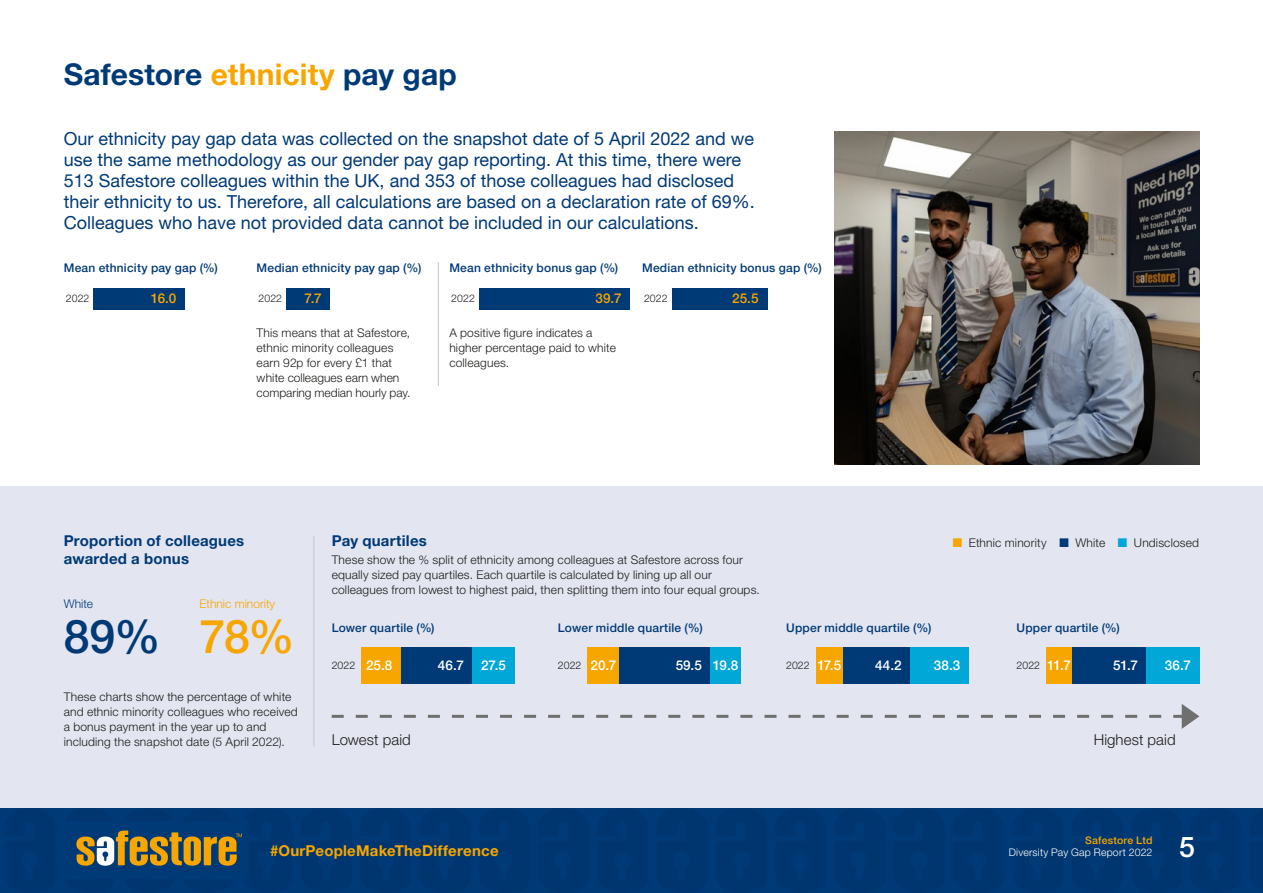
<style>
.page{position:relative;width:1263px;height:893px;background:#fff}
.page>*{position:absolute;margin:0;border:0;box-sizing:border-box;transform-origin:0 0}
.t1{font:500 46.5px "Helvetica Neue LT Pro";color:#003a76}
.t2{font:500 46.5px "Helvetica Neue LT Pro";color:#f7a600}
.t3{font:700 30px "Helvetica Neue LT Pro";letter-spacing:.005em;color:#003a76}
.t4{font:500 28.5px "Helvetica Neue LT Pro";color:#fff}
.t5{font:18px/21px "Helvetica Neue LT Pro";color:#003a76}
.t6{font:700 15px/18px "Helvetica Neue LT Pro";letter-spacing:.015em;color:#003a76}
.t7{font:700 15px "Helvetica Neue LT Pro";letter-spacing:.015em;color:#f7a600}
.t8{font:300 15px "Helvetica Neue LT Pro";letter-spacing:.005em;color:#1d1d1b}
.t9{font:500 13.5px "Helvetica Neue LT Pro";color:#fff}
.t10{font:500 13.5px "Helvetica Neue LT Pro";color:#f7a600}
.t11{font:300 12px/15px "Helvetica Neue LT Pro";letter-spacing:.015em;color:#1d1d1b}
.t12{font:500 12px "Helvetica Neue LT Pro";letter-spacing:.015em;color:#003a76}
.t13{font:300 12px "Helvetica Neue LT Pro";color:#f7a600}
.t14{font:300 12px "Helvetica Neue LT Pro";color:#003a76}
.t15{font:300 10.5px "Helvetica Neue LT Pro";letter-spacing:.005em;color:#1d1d1b}
.t16{font:300 10.5px "Helvetica Neue LT Pro";letter-spacing:.02em;color:#fff}
.t17{font:500 10.5px "Helvetica Neue LT Pro";letter-spacing:.02em;color:#f7a600}
.s1{color:#f7a600}
.s2{font-weight:500;font-size:13.5px;color:#fff}
</style>
<div class="page">
<div style="left:0;top:487px;width:1263px;height:321px;background:#e3e5f1"></div>
<div style="left:286px;top:288px;width:44px;height:21px;background:#003a76"></div>
<div style="left:94px;top:288px;width:91px;height:21px;background:#003a76"></div>
<div style="left:479px;top:288px;width:151px;height:21px;background:#003a76"></div>
<div style="left:672px;top:288px;width:95px;height:21px;background:#003a76"></div>
<svg style="left:332px;top:704px;width:867px;height:25px"></svg>
<div style="left:361px;top:647px;width:40px;height:37px;background:#f7a600"></div>
<div style="left:401px;top:647px;width:71px;height:37px;background:#003a76"></div>
<div style="left:472px;top:647px;width:43px;height:37px;background:#00a7d7"></div>
<div style="left:588px;top:647px;width:31px;height:37px;background:#f7a600"></div>
<div style="left:619px;top:647px;width:91px;height:37px;background:#003a76"></div>
<div style="left:710px;top:647px;width:31px;height:37px;background:#00a7d7"></div>
<div style="left:816px;top:647px;width:27px;height:37px;background:#f7a600"></div>
<div style="left:843px;top:647px;width:67px;height:37px;background:#003a76"></div>
<div style="left:910px;top:647px;width:59px;height:37px;background:#00a7d7"></div>
<hr style="left:313px;top:536px;width:1px;height:210px;background:#c6c6c6">
<div style="left:1046px;top:647px;width:26px;height:37px;background:#f7a600"></div>
<div style="left:1072px;top:647px;width:74px;height:37px;background:#003a76"></div>
<div style="left:1146px;top:647px;width:53px;height:37px;background:#00a7d7"></div>
<img style="left:835px;top:132px;width:364px;height:332px">
<hr style="left:438px;top:262px;width:1px;height:124px;background:#c6c6c6">
<div style="left:0;top:808px;width:1263px;height:85px;background:#00366f"></div>
<svg style="left:76px;top:830px;width:166px;height:36px"></svg>
<h2 class="t3" style="left:64px;top:56px;width:394px">Safestore <span class="s1">ethnicity</span> pay gap</h2>
<p class="t5" style="left:64px;top:127px;width:692px">Our ethnicity pay gap data was collected on the snapshot date of 5 April 2022 and we use the same methodology as our gender pay gap reporting. At this time, there were 513 Safestore colleagues within the UK, and 353 of those colleagues had disclosed their ethnicity to us. Therefore, all calculations are based on a declaration rate of 69%.<br>Colleagues who have not provided data cannot be included in our calculations.</p>
<p class="t12" style="left:64px;top:260px;width:156px">Mean ethnicity pay gap (%)</p>
<p class="t15" style="left:66px;top:292px;width:25px">2022</p>
<p class="t10" style="left:151px;top:290px;width:27px">16.0</p>
<p class="t15" style="left:258px;top:292px;width:25px">2022</p>
<p class="t10" style="left:305px;top:290px;width:19px">7.7</p>
<p class="t15" style="left:451px;top:292px;width:25px">2022</p>
<p class="t10" style="left:596px;top:290px;width:27px">39.7</p>
<p class="t15" style="left:644px;top:292px;width:25px">2022</p>
<p class="t10" style="left:732px;top:290px;width:28px">25.5</p>
<p class="t12" style="left:257px;top:260px;width:166px">Median ethnicity pay gap (%)</p>
<p class="t12" style="left:449px;top:260px;width:170px">Mean ethnicity bonus gap (%)</p>
<p class="t12" style="left:642px;top:260px;width:181px">Median ethnicity bonus gap (%)</p>
<p class="t11" style="left:257px;top:325px;width:155px">This means that at Safestore, ethnic minority colleagues earn 92p for every £1 that white colleagues earn when comparing median hourly pay.</p>
<p class="t11" style="left:449px;top:325px;width:168px">A positive figure indicates a higher percentage paid to white colleagues.</p>
<p class="t6" style="left:64px;top:532px;width:182px">Proportion of colleagues awarded a bonus</p>
<p class="t14" style="left:64px;top:597px;width:31px">White</p>
<h1 class="t1" style="left:64px;top:609px;width:98px">89%</h1>
<p class="t13" style="left:199px;top:597px;width:77px">Ethnic minority</p>
<h1 class="t2" style="left:199px;top:609px;width:97px">78%</h1>
<p class="t6" style="left:332px;top:532px;width:97px">Pay quartiles</p>
<p class="t11" style="left:332px;top:552px;width:430px">These show the % split of ethnicity among colleagues at Safestore across four equally sized pay quartiles. Each quartile is calculated by lining up all our colleagues from lowest to highest paid, then splitting them into four equal groups.</p>
<p class="t11" style="left:969px;top:534px;width:79px">Ethnic minority</p>
<p class="t11" style="left:1075px;top:534px;width:31px">White</p>
<p class="t11" style="left:1134px;top:534px;width:67px">Undisclosed</p>
<p class="t12" style="left:332px;top:620px;width:104px">Lower quartile (%)</p>
<p class="t12" style="left:558px;top:620px;width:146px">Lower middle quartile (%)</p>
<p class="t12" style="left:786px;top:620px;width:147px">Upper middle quartile (%)</p>
<p class="t12" style="left:1016px;top:620px;width:105px">Upper quartile (%)</p>
<p class="t15" style="left:332px;top:659px;width:62px">2022 <span class="s2">25.8</span></p>
<p class="t9" style="left:438px;top:657px;width:28px">46.7</p>
<p class="t9" style="left:481px;top:657px;width:26px">27.5</p>
<p class="t15" style="left:558px;top:659px;width:60px">2022 <span class="s2">20.7</span></p>
<p class="t9" style="left:676px;top:657px;width:64px">59.5 19.8</p>
<p class="t15" style="left:786px;top:659px;width:57px">2022 <span class="s2">17.5</span></p>
<p class="t9" style="left:875px;top:657px;width:28px">44.2</p>
<p class="t9" style="left:934px;top:657px;width:28px">38.3</p>
<p class="t15" style="left:1016px;top:659px;width:56px">2022 <span class="s2">11.7</span></p>
<p class="t9" style="left:1113px;top:657px;width:26px">51.7</p>
<p class="t9" style="left:1165px;top:657px;width:28px">36.7</p>
<p class="t11" style="left:64px;top:689px;width:235px">These charts show the percentage of white and ethnic minority colleagues who received a bonus payment in the year up to and including the snapshot date (5 April 2022).</p>
<p class="t8" style="left:332px;top:731px;width:81px">Lowest paid</p>
<p class="t8" style="left:1094px;top:731px;width:83px">Highest paid</p>
<p class="t17" style="left:1085px;top:834px;width:69px">Safestore Ltd</p>
<p class="t16" style="left:1009px;top:846px;width:145px">Diversity Pay Gap Report 2022</p>
<p class="t7" style="left:270px;top:841px;width:230px">#OurPeopleMakeTheDifference</p>
<h3 class="t4" style="left:1179px;top:830px;width:17px">5</h3>
</div>
